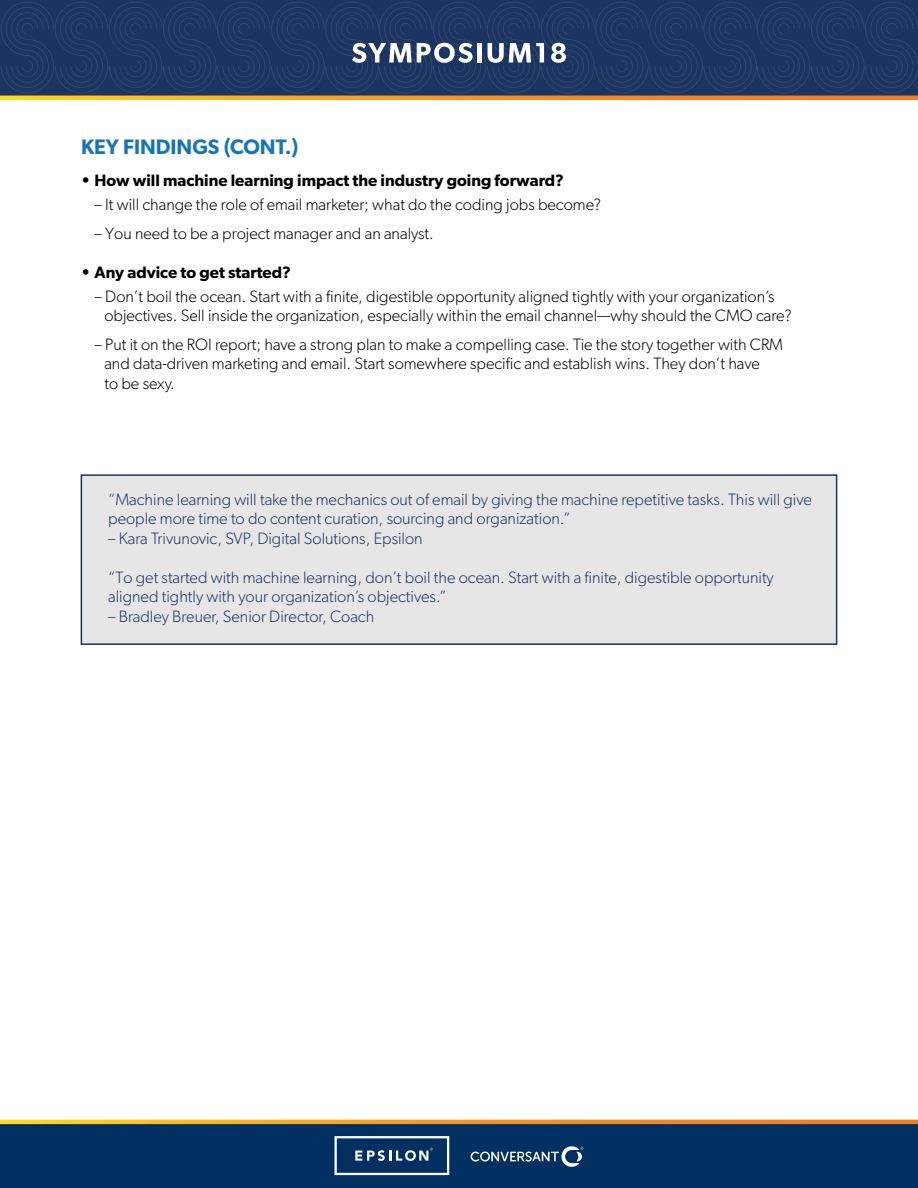
<style>
.page{position:relative;width:918px;height:1188px;background:#fff}
.page>*{position:absolute;margin:0;border:0;box-sizing:border-box;transform-origin:0 0}
.t1{font:600 21px "Gibson";color:#1674bb}
.t2{font:300 16.5px/19.5px "Gibson";color:#000}
.t3{font:300 16.5px/19.5px "Gibson";color:#1b3461}
.t4{font:600 16.5px "Gibson";color:#000}
</style>
<div class="page">
<div style="left:0;top:1123px;width:918px;height:65px;background:#003061"></div>
<svg style="left:471px;top:1146px;width:112px;height:21px"></svg>
<svg style="left:335px;top:1136px;width:114px;height:39px"></svg>
<div style="left:0;top:0;width:918px;height:97px;background:linear-gradient(to right,#1b3461,#1b3461)"></div>
<svg style="left:0;top:96px;width:918px;height:4px;background:#f89d1f"></svg>
<svg style="left:0;top:1px;width:918px;height:93px;background:#233b66"></svg>
<svg style="left:0;top:1120px;width:918px;height:4px;background:#f89d1f"></svg>
<div style="left:81px;top:474px;width:756px;height:171px;background:#e5e6e5;border:2px solid #1b3461"></div>
<p class="t1" style="left:81px;top:134px;width:219px">KEY FINDINGS (CONT.)</p>
<p class="t4" style="left:81px;top:170px;width:485px">• How will machine learning impact the industry going forward?</p>
<p class="t2" style="left:94px;top:194px;width:508px">– It will change the role of email marketer; what do the coding jobs become?</p>
<p class="t2" style="left:94px;top:223px;width:341px">– You need to be a project manager and an analyst.</p>
<p class="t4" style="left:81px;top:262px;width:212px">• Any advice to get started?</p>
<p class="t2" style="left:104px;top:286px;width:689px;text-indent:-10px">– Don’t boil the ocean. Start with a finite, digestible opportunity aligned tightly with your organization’s objectives. Sell inside the organization, especially within the email channel—why should the CMO care?</p>
<p class="t2" style="left:104px;top:334px;width:680px;text-indent:-10px">– Put it on the ROI report; have a strong plan to make a compelling case. Tie the story together with CRM and data-driven marketing and email. Start somewhere specific and establish wins. They don’t have<br>to be sexy.</p>
<p class="t3" style="left:108px;top:489px;width:705px">“Machine learning will take the mechanics out of email by giving the machine repetitive tasks. This will give people more time to do content curation, sourcing and organization.”</p>
<p class="t3" style="left:108px;top:528px;width:316px">– Kara Trivunovic, SVP, Digital Solutions, Epsilon</p>
<p class="t3" style="left:108px;top:567px;width:667px">“To get started with machine learning, don’t boil the ocean. Start with a finite, digestible opportunity aligned tightly with your organization’s objectives.”</p>
<p class="t3" style="left:108px;top:606px;width:268px">– Bradley Breuer, Senior Director, Coach</p>
</div>
